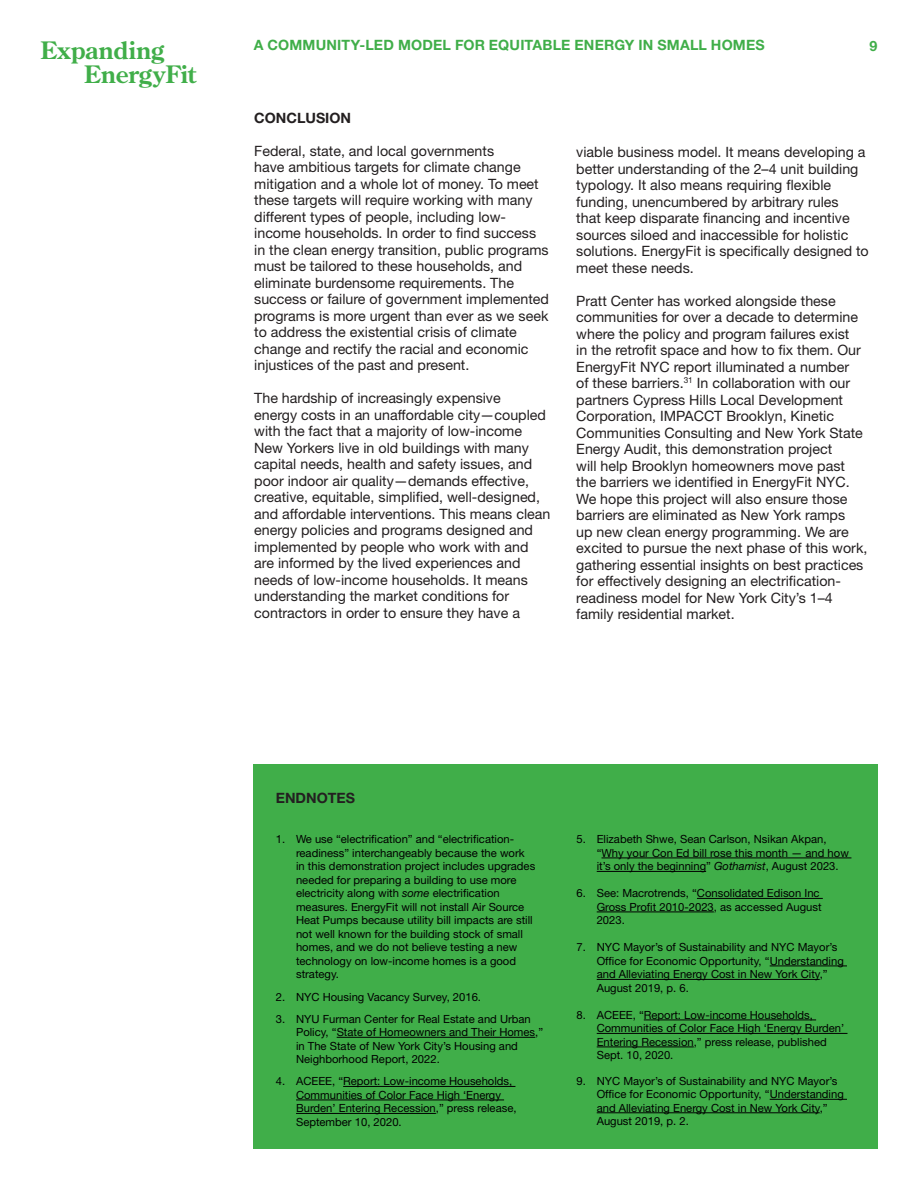
<style>
.page{position:relative;width:918px;height:1188px;background:#fff}
.page>*{position:absolute;margin:0;border:0;box-sizing:border-box;transform-origin:0 0}
.t1{font:700 24px/24px "Century Old Style Std";letter-spacing:.01em;color:#40ae49}
.t2{font:14.25px/16.5px "Helvetica Neue LT Pro";color:#231f20}
.t3{font:700 14.25px "Helvetica Neue LT Pro";letter-spacing:.015em;color:#40ae49}
.t4{font:700 14.25px "Helvetica Neue LT Pro";color:#231f20}
.t5{font:11.25px/13.5px "Helvetica Neue LT Pro";color:#000}
.s1{font-style:italic}
</style>
<div class="page">
<div style="left:254px;top:765px;width:624px;height:384px;background:#40ae49"></div>
<hr style="left:337px;top:1037px;width:198px;height:1px;background:#000">
<hr style="left:343px;top:1086px;width:172px;height:1px;background:#000">
<hr style="left:296px;top:1100px;width:208px;height:1px;background:#000">
<hr style="left:296px;top:1113px;width:140px;height:1px;background:#000">
<hr style="left:602px;top:858px;width:249px;height:1px;background:#000">
<hr style="left:597px;top:871px;width:109px;height:1px;background:#000">
<hr style="left:697px;top:898px;width:126px;height:1px;background:#000">
<hr style="left:597px;top:912px;width:117px;height:1px;background:#000">
<hr style="left:770px;top:966px;width:77px;height:1px;background:#000">
<hr style="left:597px;top:979px;width:223px;height:1px;background:#000">
<hr style="left:644px;top:1020px;width:172px;height:1px;background:#000">
<hr style="left:597px;top:1033px;width:251px;height:1px;background:#000">
<hr style="left:597px;top:1047px;width:97px;height:1px;background:#000">
<hr style="left:770px;top:1099px;width:77px;height:1px;background:#000">
<hr style="left:597px;top:1113px;width:223px;height:1px;background:#000">
<h1 class="t1" style="left:84px;top:38px;width:113px;text-indent:-44px">Expanding<br>EnergyFit</h1>
<p class="t3" style="left:254px;top:37px;width:513px">A COMMUNITY-LED MODEL FOR EQUITABLE ENERGY IN SMALL HOMES</p>
<p class="t3" style="left:870px;top:37px;width:9px">9</p>
<p class="t4" style="left:254px;top:109px;width:98px">CONCLUSION</p>
<p class="t2" style="left:254px;top:142px;width:296px">Federal, state, and local governments<br>have ambitious targets for climate change mitigation and a whole lot of money. To meet these targets will require working with many different types of people, including low&shy;income households. In order to find success in the clean energy transition, public programs must be tailored to these households, and eliminate burdensome requirements. The success or failure of government implemented programs is more urgent than ever as we seek to address the existential crisis of climate change and rectify the racial and economic injustices of the past and present.</p>
<p class="t2" style="left:254px;top:390px;width:298px">The hardship of increasingly expensive<br>energy costs in an unaffordable city—coupled with the fact that a majority of low-income New Yorkers live in old buildings with many capital needs, health and safety issues, and poor indoor air quality—demands effective, creative, equitable, simplified, well-designed, and affordable interventions. This means clean energy policies and programs designed and implemented by people who work with and are informed by the lived experiences and needs of low-income households. It means understanding the market conditions for contractors in order to ensure they have a</p>
<p class="t2" style="left:576px;top:144px;width:294px">viable business model. It means developing a better understanding of the 2–4 unit building typology. It also means requiring flexible funding, unencumbered by arbitrary rules<br>that keep disparate financing and incentive sources siloed and inaccessible for holistic solutions. EnergyFit is specifically designed to meet these needs.</p>
<p class="t2" style="left:576px;top:292px;width:293px">Pratt Center has worked alongside these communities for over a decade to determine where the policy and program failures exist<br>in the retrofit space and how to fix them. Our EnergyFit NYC report illuminated a number<br>of these barriers.<sup>31</sup> In collaboration with our partners Cypress Hills Local Development Corporation, IMPACCT Brooklyn, Kinetic Communities Consulting and New York State Energy Audit, this demonstration project<br>will help Brooklyn homeowners move past the barriers we identified in EnergyFit NYC.<br>We hope this project will also ensure those barriers are eliminated as New York ramps<br>up new clean energy programming. We are excited to pursue the next phase of this work, gathering essential insights on best practices for effectively designing an electrification&shy;readiness model for New York City’s 1–4 family residential market.</p>
<p class="t4" style="left:276px;top:789px;width:81px">ENDNOTES</p>
<p class="t5" style="left:296px;top:832px;width:241px;text-indent:-20px">1. We use “electrification” and “electrification&shy;readiness” interchangeably because the work in this demonstration project includes upgrades needed for preparing a building to use more electricity along with <span class="s1">some</span> electrification measures. EnergyFit will not install Air Source Heat Pumps because utility bill impacts are still not well known for the building stock of small homes, and we do not believe testing a new technology on low-income homes is a good strategy.</p>
<p class="t5" style="left:276px;top:990px;width:207px">2. NYC Housing Vacancy Survey, 2016.</p>
<p class="t5" style="left:296px;top:1012px;width:249px;text-indent:-20px">3. NYU Furman Center for Real Estate and Urban Policy, “State of Homeowners and Their Homes,” in The State of New York City’s Housing and Neighborhood Report, 2022.</p>
<p class="t5" style="left:296px;top:1074px;width:222px;text-indent:-20px">4. ACEEE, “Report: Low-income Households, Communities of Color Face High ‘Energy Burden’ Entering Recession,” press release, September 10, 2020.</p>
<p class="t5" style="left:597px;top:832px;width:254px;text-indent:-20px">5. Elizabeth Shwe, Sean Carlson, Nsikan Akpan, “Why your Con Ed bill rose this month — and how it’s only the beginning” <span class="s1">Gothamist</span>, August 2023.</p>
<p class="t5" style="left:597px;top:886px;width:226px;text-indent:-20px">6. See: Macrotrends, “Consolidated Edison Inc<br>Gross Profit 2010-2023, as accessed August<br>2023.</p>
<p class="t5" style="left:597px;top:940px;width:249px;text-indent:-20px">7. NYC Mayor’s of Sustainability and NYC Mayor’s Office for Economic Opportunity, “Understanding and Alleviating Energy Cost in New York City,” August 2019, p. 6.</p>
<p class="t5" style="left:597px;top:1008px;width:249px;text-indent:-20px">8. ACEEE, “Report: Low-income Households, Communities of Color Face High ‘Energy Burden’ Entering Recession,” press release, published Sept. 10, 2020.</p>
<p class="t5" style="left:597px;top:1074px;width:249px;text-indent:-20px">9. NYC Mayor’s of Sustainability and NYC Mayor’s Office for Economic Opportunity, “Understanding and Alleviating Energy Cost in New York City,” August 2019, p. 2.</p>
</div>
